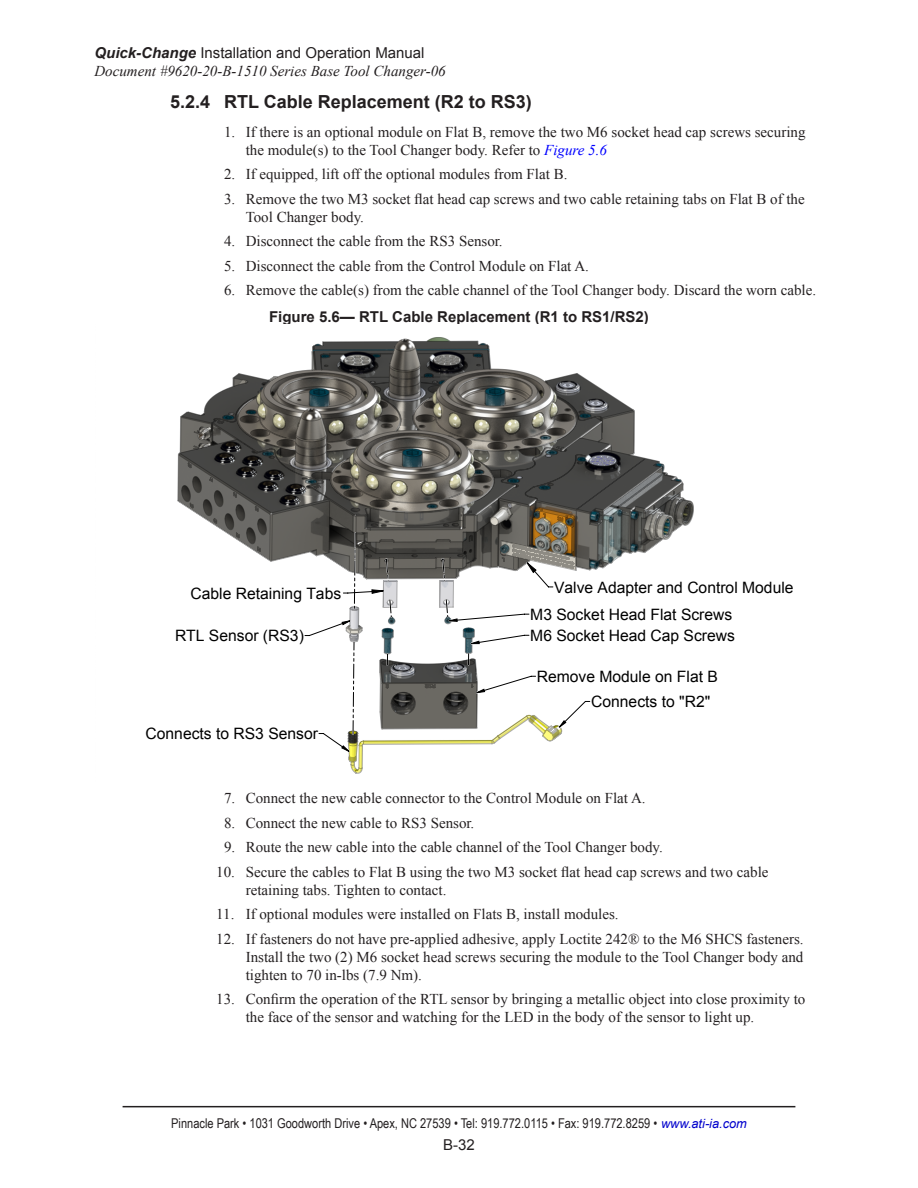
<style>
.page{position:relative;width:918px;height:1188px;background:#fff}
.page>*{position:absolute;margin:0;border:0;box-sizing:border-box;transform-origin:0 0}
.t1{font:700 18px "Arial";color:#231f20}
.t2{font:15.75px/25.2px "Arial";color:#000}
.t3{font:15px/18px "Times New Roman";color:#231f20}
.t4{font:italic 15px "Times New Roman";color:#231f20}
.t5{font:15px "Arial";color:#231f20}
.t6{font:700 15px "Arial";color:#231f20}
.t7{font:13.5px "Arial Narrow";color:#231f20}
.s1{font-weight:700;font-style:italic}
.s2{font-style:italic;color:#00f}
.s3{font-family:"Arial";font-style:italic;font-size:12.75px;color:#00c}
</style>
<div class="page">
<hr style="left:123px;top:1106px;width:672px;height:1px;background:#231f20">
<svg style="left:178px;top:337px;width:516px;height:436px"></svg>
<svg style="left:303px;top:560px;width:288px;height:194px"></svg>
<svg style="left:305px;top:562px;width:285px;height:190px"></svg>
<svg style="left:341px;top:531px;width:225px;height:221px"></svg>
<p class="t5" style="left:94px;top:43px;width:332px"><span class="s1">Quick-Change</span> Installation and Operation Manual</p>
<p class="t4" style="left:94px;top:60px;width:353px">Document #9620-20-B-1510 Series Base Tool Changer-06</p>
<p class="t1" style="left:170px;top:89px;width:363px">5.2.4 RTL Cable Replacement (R2 to RS3)</p>
<p class="t3" style="left:246px;top:122px;width:561px;text-indent:-22px">1. If there is an optional module on Flat B, remove the two M6 socket head cap screws securing the module(s) to the Tool Changer body. Refer to <span class="s2">Figure 5.6</span></p>
<p class="t3" style="left:224px;top:165px;width:345px">2. If equipped, lift off the optional modules from Flat B.</p>
<p class="t3" style="left:246px;top:189px;width:561px;text-indent:-22px">3. Remove the two M3 socket flat head cap screws and two cable retaining tabs on Flat B of the<br>Tool Changer body.</p>
<p class="t3" style="left:224px;top:232px;width:280px">4. Disconnect the cable from the RS3 Sensor.</p>
<p class="t3" style="left:224px;top:256px;width:366px">5. Disconnect the cable from the Control Module on Flat A.</p>
<p class="t3" style="left:224px;top:281px;width:594px">6. Remove the cable(s) from the cable channel of the Tool Changer body. Discard the worn cable.</p>
<p class="t6" style="left:269px;top:307px;width:381px">Figure 5.6— RTL Cable Replacement (R1 to RS1/RS2)</p>
<p class="t2" style="left:191px;top:581px;width:152px">Cable Retaining Tabs</p>
<p class="t2" style="left:554px;top:575px;width:241px">Valve Adapter and Control Module</p>
<p class="t2" style="left:530px;top:602px;width:204px">M3 Socket Head Flat Screws</p>
<p class="t2" style="left:175px;top:623px;width:130px">RTL Sensor (RS3)</p>
<p class="t2" style="left:530px;top:623px;width:206px">M6 Socket Head Cap Screws</p>
<p class="t2" style="left:146px;top:721px;width:174px">Connects to RS3 Sensor</p>
<p class="t2" style="left:591px;top:664px;width:128px;text-indent:-54px">Remove Module on Flat B<br>Connects to "R2"</p>
<p class="t3" style="left:224px;top:789px;width:423px">7. Connect the new cable connector to the Control Module on Flat A.</p>
<p class="t3" style="left:224px;top:813px;width:252px">8. Connect the new cable to RS3 Sensor.</p>
<p class="t3" style="left:224px;top:838px;width:440px">9. Route the new cable into the cable channel of the Tool Changer body.</p>
<p class="t3" style="left:246px;top:862px;width:524px;text-indent:-29px">10. Secure the cables to Flat B using the two M3 socket flat head cap screws and two cable retaining tabs. Tighten to contact.</p>
<p class="t3" style="left:216px;top:905px;width:404px">11. If optional modules were installed on Flats B, install modules.</p>
<p class="t3" style="left:246px;top:929px;width:559px;text-align:justify;text-indent:-29px">12. If fasteners do not have pre-applied adhesive, apply Loctite 242® to the M6 SHCS fasteners.<br>Install the two (2) M6 socket head screws securing the module to the Tool Changer body and tighten to 70 in-lbs (7.9 Nm).</p>
<p class="t3" style="left:246px;top:990px;width:561px;text-indent:-29px">13. Confirm the operation of the RTL sensor by bringing a metallic object into close proximity to the face of the sensor and watching for the LED in the body of the sensor to light up.</p>
<p class="t7" style="left:171px;top:1114px;width:577px">Pinnacle Park • 1031 Goodworth Drive • Apex, NC 27539 • Tel: 919.772.0115 • Fax: 919.772.8259 • <span class="s3">www.ati-ia.com</span></p>
<p class="t5" style="left:443px;top:1135px;width:33px">B-32</p>
</div>
